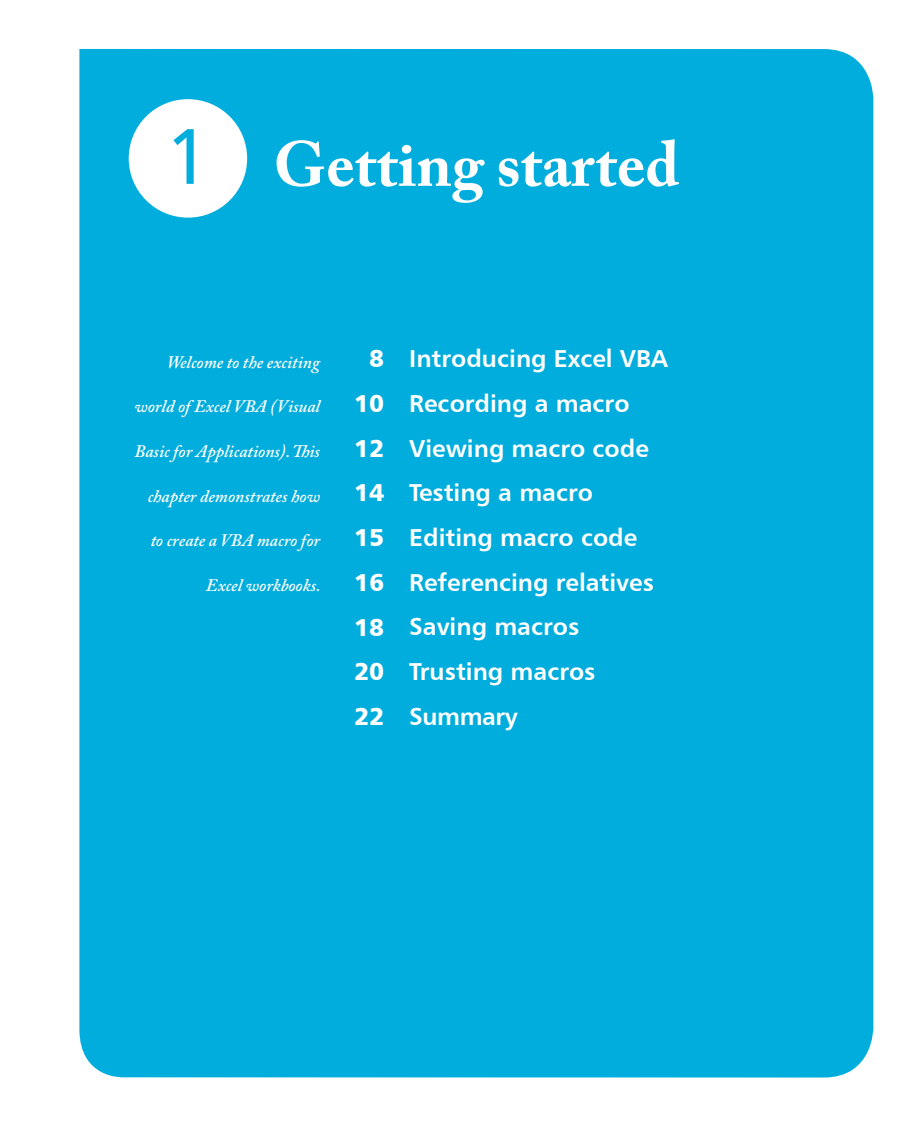
<style>
.page{position:relative;width:923px;height:1127px;background:#fff}
.page>*{position:absolute;margin:0;border:0;box-sizing:border-box;transform-origin:0 0}
.t1{font:700 63px "Adobe Caslon Pro";color:#fff}
.t2{font:24.5px/44.6px "Humanist 777 BT Bold B";color:#fff}
.t3{font:24.5px/44.6px "Humanist 777 BT Black B";color:#fff;text-align:justify}
.t4{font:italic 600 17.5px "Adobe Caslon Pro";color:#fff}
.s1{font-family:"Humanist 777 BT Roman B";font-weight:400;font-size:78.75px;color:#00addc}
</style>
<div class="page">
<div style="left:79px;top:49px;width:794px;height:1029px;background:#00addc"></div>
<div style="left:129px;top:99px;width:118px;height:118px;background:#fff;border-radius:50%"></div>
<h1 class="t1" style="left:165px;top:127px;width:515px"><span class="s1">1</span> Getting started</h1>
<p class="t4" style="left:167px;top:351px;width:155px">Welcome to the exciting</p>
<p class="t4" style="left:134px;top:396px;width:187px">world of Excel VBA (Visual</p>
<p class="t4" style="left:134px;top:440px;width:187px">Basic for Applications). This</p>
<p class="t4" style="left:148px;top:485px;width:174px">chapter demonstrates how</p>
<p class="t4" style="left:151px;top:530px;width:171px">to create a VBA macro for</p>
<p class="t4" style="left:206px;top:574px;width:116px">Excel workbooks.</p>
<p class="t3" style="left:354px;top:336px;width:32px;text-indent:15px">8<br>10<br>12<br>14<br>15<br>16<br>18<br>20<br>22</p>
<p class="t2" style="left:409px;top:336px;width:260px">Introducing Excel VBA<br>Recording a macro<br>Viewing macro code<br>Testing a macro<br>Editing macro code<br>Referencing relatives<br>Saving macros<br>Trusting macros<br>Summary</p>
</div>
